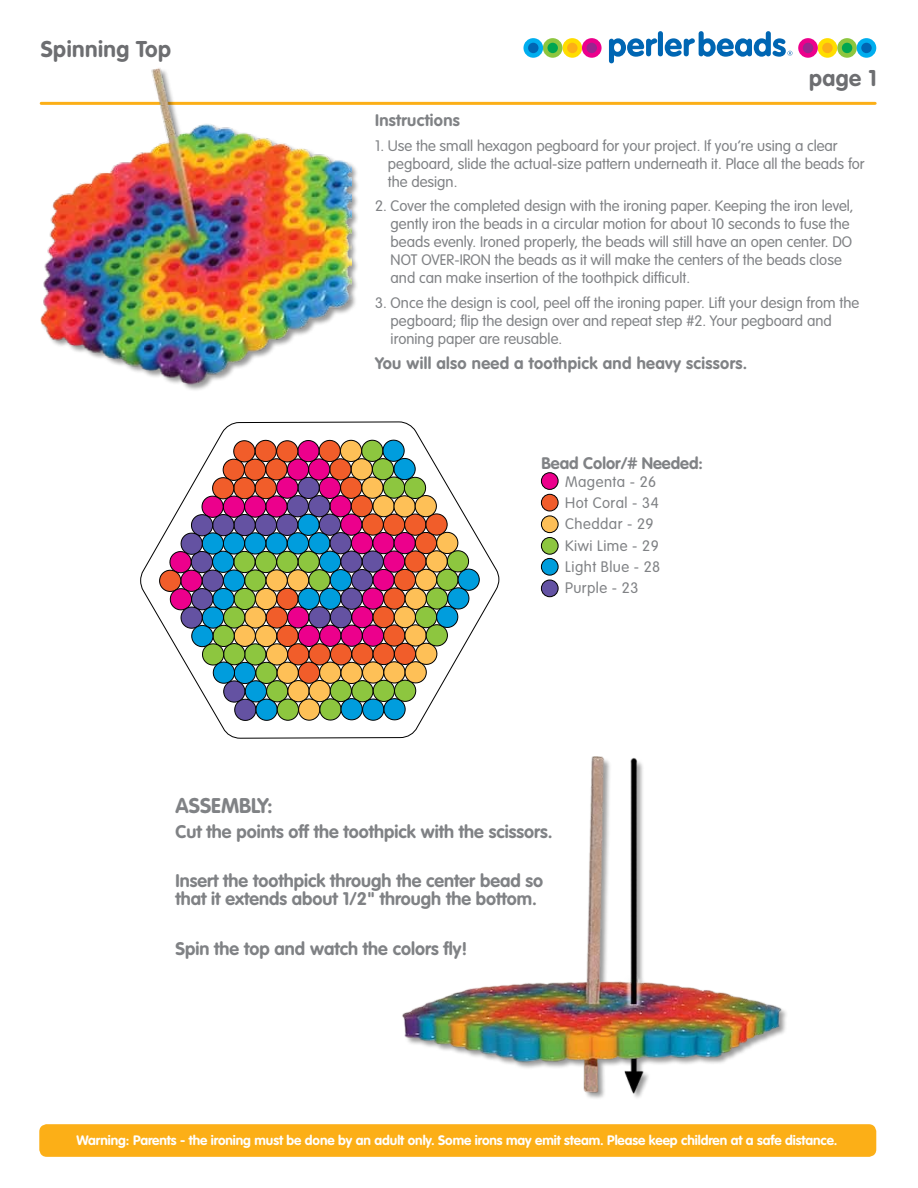
<style>
.page{position:relative;width:918px;height:1188px;background:#fff}
.page>*{position:absolute;margin:0;border:0;box-sizing:border-box;transform-origin:0 0}
.t1{font:700 22.5px "VAG Rounded";letter-spacing:.02em;color:#6d6e71}
.t2{font:700 21px "VAG Rounded";color:#808285}
.t3{font:700 18px/18px "VAG Rounded";color:#808285}
.t4{font:700 16.5px "VAG Rounded";letter-spacing:.02em;color:#808285}
.t5{font:700 16.5px "VAG Rounded";color:#808285}
.t6{font:300 15px/18px "VAG Rounded";color:#808285}
.t7{font:300 15px/21.3px "VAG Rounded";letter-spacing:.03em;color:#808285}
.t8{font:700 13.5px "VAG Rounded";letter-spacing:-.005em;color:#fff}
</style>
<div class="page">
<div style="left:39px;top:1124px;width:837px;height:33px;background:#fcaf17;border-radius:8px"></div>
<svg style="left:523px;top:38px;width:79px;height:20px"></svg>
<svg style="left:798px;top:38px;width:78px;height:20px"></svg>
<svg style="left:609px;top:38px;width:48px;height:25px"></svg>
<div style="left:658px;top:31px;width:5px;height:25px;background:#0066b3;border-radius:3px"></div>
<svg style="left:665px;top:31px;width:127px;height:26px"></svg>
<hr style="left:41px;top:102px;width:834px;height:3px;background:#fcaf17">
<div style="left:41px;top:68px;width:318px;height:324px;background:#000;opacity:.4"></div>
<img style="left:40px;top:68px;width:311px;height:316px">
<div style="left:541px;top:473px;width:17px;height:16px;background:#ec008c;border-radius:50%"></div>
<div style="left:541px;top:472px;width:17px;height:18px;border:1px solid #000;border-radius:50%"></div>
<div style="left:541px;top:494px;width:17px;height:17px;background:#f15c2b;border-radius:50%"></div>
<div style="left:541px;top:494px;width:17px;height:17px;border:1px solid #000;border-radius:50%"></div>
<div style="left:541px;top:516px;width:17px;height:17px;background:#fdbf57;border-radius:50%"></div>
<div style="left:541px;top:516px;width:17px;height:17px;border:1px solid #000;border-radius:50%"></div>
<div style="left:541px;top:558px;width:17px;height:17px;background:#009ddc;border-radius:50%"></div>
<div style="left:541px;top:558px;width:17px;height:18px;border:1px solid #000;border-radius:50%"></div>
<div style="left:541px;top:537px;width:17px;height:17px;background:#8dc63f;border-radius:50%"></div>
<div style="left:541px;top:537px;width:17px;height:18px;border:1px solid #000;border-radius:50%"></div>
<div style="left:541px;top:580px;width:17px;height:17px;background:#6352a3;border-radius:50%"></div>
<div style="left:541px;top:580px;width:17px;height:17px;border:1px solid #000;border-radius:50%"></div>
<img style="left:402px;top:756px;width:379px;height:337px">
<svg style="left:140px;top:422px;width:360px;height:316px"></svg>
<div style="left:160px;top:570px;width:21px;height:21px;background:#f15d2a;border-radius:50%"></div>
<div style="left:159px;top:570px;width:22px;height:22px;border:1px solid #000;border-radius:50%"></div>
<div style="left:458px;top:569px;width:21px;height:21px;background:#009ddd;border-radius:50%"></div>
<div style="left:458px;top:569px;width:22px;height:22px;border:1px solid #000;border-radius:50%"></div>
<svg style="left:168px;top:438px;width:303px;height:285px"></svg>
<h1 class="t1" style="left:41px;top:35px;width:132px">Spinning Top</h1>
<h1 class="t1" style="left:809px;top:65px;width:69px">page 1</h1>
<p class="t4" style="left:375px;top:110px;width:86px">Instructions</p>
<p class="t6" style="left:388px;top:136px;width:478px;text-indent:-13px">1. Use the small hexagon pegboard for your project. If you’re using a clear pegboard, slide the actual-size pattern underneath it. Place all the beads for the design.</p>
<p class="t6" style="left:391px;top:197px;width:465px;text-indent:-16px">2. Cover the completed design with the ironing paper. Keeping the iron level, gently iron the beads in a circular motion for about 10 seconds to fuse the beads evenly. Ironed properly, the beads will still have an open center. DO NOT OVER-IRON the beads as it will make the centers of the beads close and can make insertion of the toothpick difficult.</p>
<p class="t6" style="left:391px;top:294px;width:470px;text-indent:-16px">3. Once the design is cool, peel off the ironing paper. Lift your design from the pegboard; flip the design over and repeat step #2. Your pegboard and ironing paper are reusable.</p>
<p class="t4" style="left:375px;top:353px;width:374px">You will also need a toothpick and heavy scissors.</p>
<p class="t5" style="left:541px;top:454px;width:163px">Bead Color/# Needed:</p>
<p class="t7" style="left:565px;top:471px;width:97px">Magenta - 26<br>Hot Coral - 34<br>Cheddar - 29<br>Kiwi Lime - 29<br>Light Blue - 28<br>Purple - 23</p>
<h2 class="t2" style="left:176px;top:793px;width:99px">ASSEMBLY:</h2>
<p class="t3" style="left:176px;top:822px;width:379px">Cut the points off the toothpick with the scissors.</p>
<p class="t3" style="left:176px;top:872px;width:369px">Insert the toothpick through the center bead so that it extends about 1/2" through the bottom.</p>
<p class="t3" style="left:176px;top:939px;width:294px">Spin the top and watch the colors fly!</p>
<p class="t8" style="left:77px;top:1132px;width:762px">Warning: Parents - the ironing must be done by an adult only. Some irons may emit steam. Please keep children at a safe distance.</p>
</div>
